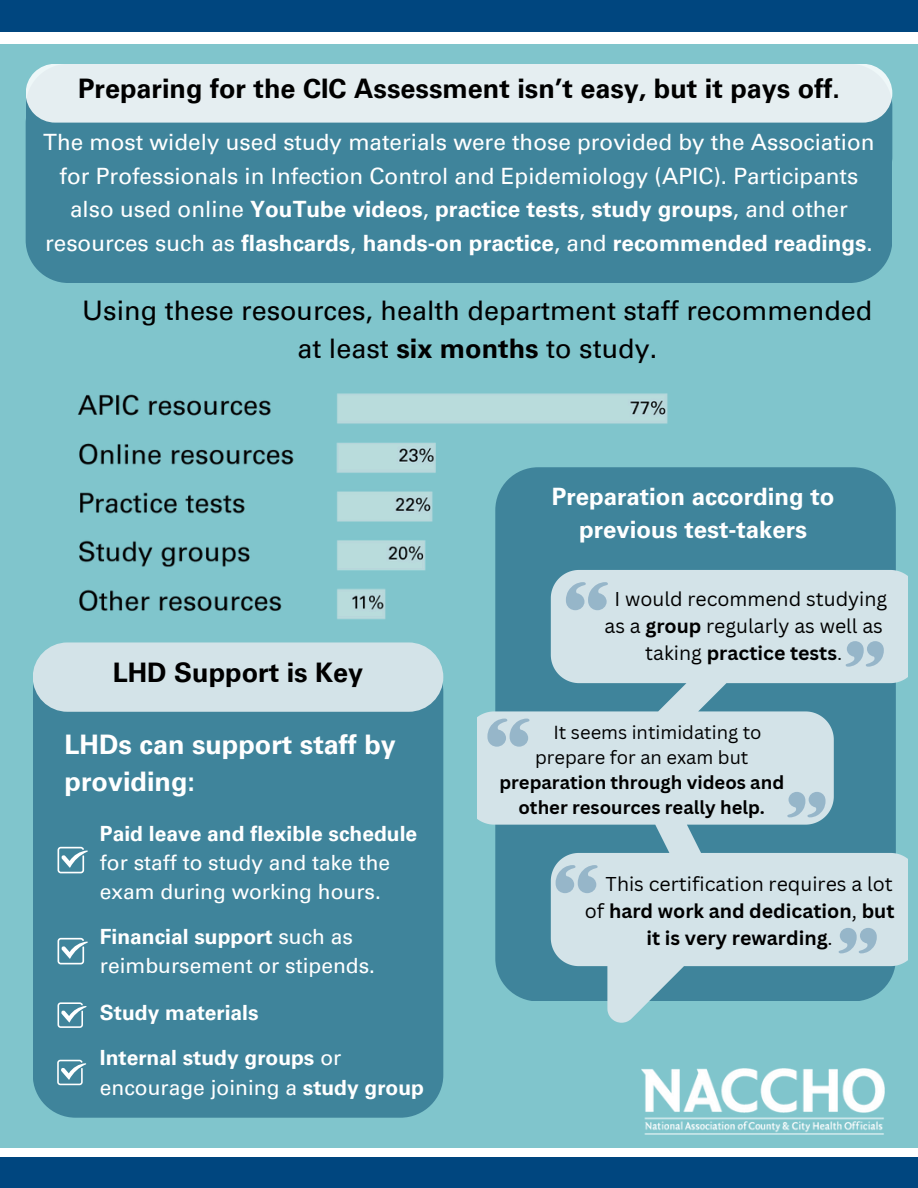
<style>
.page{position:relative;width:918px;height:1188px;background:#fff}
.page>*{position:absolute;margin:0;border:0;box-sizing:border-box;transform-origin:0 0}
.t1{font:27px/37.2px "Univers LT Pro 55 Roman";color:#000;text-align:center}
.t2{font:700 27px "Univers LT Pro 65";color:#000}
.t3{font:700 27px/37.2px "Univers LT Pro 65";color:#fff}
.t4{font:700 24px/32.7px "Univers LT Pro 65";color:#fff;text-align:center}
.t5{font:22.5px/33.8px "Univers LT Pro 55 Roman";color:#fff;text-align:center}
.t6{font:21px/29.2px "Univers LT Pro 55 Roman";color:#fff}
.t7{font:700 21px/29.2px "Univers LT Pro 65";color:#fff}
.t8{font:19.5px/27px "Canva Sans";color:#000;text-align:center}
.t9{font:700 19.5px "Canva Sans";color:#000}
.t10{font:700 18.45px "Canva Sans";color:#000}
.t11{font:18.45px "Canva Sans";color:#000}
.s1{font-family:"Univers LT Pro 65";font-weight:700}
.s2{font-family:"Univers LT Pro 55 Roman";font-weight:400}
.s3{font-weight:700}
.s4{font-weight:400}
</style>
<div class="page">
<div style="left:0;top:44px;width:917px;height:1104px;background:#80c5cc"></div>
<div style="left:26px;top:81px;width:866px;height:202px;background:#3f849b;border-radius:43px"></div>
<div style="left:26px;top:64px;width:866px;height:59px;background:#e5eef1"></div>
<img style="left:77px;top:393px;width:591px;height:226px">
<div style="left:33px;top:649px;width:410px;height:469px;background:#3f849b;border-radius:43px"></div>
<svg style="left:58px;top:847px;width:30px;height:26px"></svg>
<svg style="left:58px;top:938px;width:30px;height:26px"></svg>
<svg style="left:58px;top:1002px;width:29px;height:26px"></svg>
<svg style="left:57px;top:1060px;width:29px;height:25px"></svg>
<div style="left:33px;top:642px;width:410px;height:70px;background:#d3e3e8;border-radius:35px"></div>
<div style="left:0;top:0;width:918px;height:32px;background:#00467f"></div>
<div style="left:0;top:1158px;width:918px;height:30px;background:#00467f"></div>
<img style="left:641px;top:1069px;width:243px;height:65px">
<div style="left:495px;top:467px;width:401px;height:103px;background:#3f849b"></div>
<svg style="left:477px;top:570px;width:430px;height:452px;background:#a2c5cf"></svg>
<svg style="left:487px;top:719px;width:42px;height:28px"></svg>
<svg style="left:556px;top:865px;width:41px;height:28px"></svg>
<svg style="left:566px;top:582px;width:42px;height:28px"></svg>
<svg style="left:787px;top:792px;width:39px;height:25px"></svg>
<svg style="left:839px;top:928px;width:38px;height:25px"></svg>
<svg style="left:846px;top:641px;width:38px;height:26px"></svg>
<h1 class="t2" style="left:78px;top:79px;width:763px">Preparing for the CIC Assessment isn’t easy, but it pays off.</h1>
<h4 class="t5" style="left:43px;top:128px;width:833px">The most widely used study materials were those provided by the Association for Professionals in Infection Control and Epidemiology (APIC). Participants also used online <span class="s1">YouTube videos</span>, <span class="s1">practice tests</span>, <span class="s1">study groups</span>, and other resources such as <span class="s1">flashcards</span>, <span class="s1">hands-on practice</span>, and <span class="s1">recommended readings</span>.</h4>
<p class="t1" style="left:82px;top:296px;width:792px">Using these resources, health department staff recommended at least <span class="s1">six months</span> to study.</p>
<p class="t2" style="left:113px;top:663px;width:252px">LHD Support is Key</p>
<p class="t3" style="left:65px;top:729px;width:333px">LHDs can support staff by providing:</p>
<h3 class="t6" style="left:100px;top:821px;width:319px"><span class="s1">Paid leave and flexible schedule </span>for staff to study and take the exam during working hours.</h3>
<p class="t6" style="left:100px;top:925px;width:277px"><span class="s1">Financial support</span> such as reimbursement or stipends.</p>
<p class="t7" style="left:100px;top:1001px;width:160px">Study materials</p>
<h6 class="t7" style="left:100px;top:1046px;width:326px">Internal study groups <span class="s2">or encourage joining a</span> study group</h6>
<p class="t4" style="left:552px;top:484px;width:284px">Preparation according to previous test-takers</p>
<p class="t8" style="left:604px;top:585px;width:284px">I would recommend studying as a <span class="s3">group</span> regularly as well as taking <span class="s3">practice tests</span>.</p>
<h6 class="t11" style="left:553px;top:720px;width:210px">It seems intimidating to</h6>
<h6 class="t11" style="left:535px;top:745px;width:215px">prepare for an exam but</h6>
<h6 class="t10" style="left:499px;top:769px;width:286px">preparation through videos and</h6>
<h6 class="t10" style="left:518px;top:794px;width:248px">other resources really help.</h6>
<p class="t8" style="left:606px;top:869px;width:289px">This certification requires a lot</p>
<p class="t9" style="left:585px;top:897px;width:311px"><span class="s4">of</span> hard work and dedication<span class="s4">,</span> but</p>
<p class="t9" style="left:647px;top:924px;width:188px">it is very rewarding<span class="s4">.</span></p>
</div>
